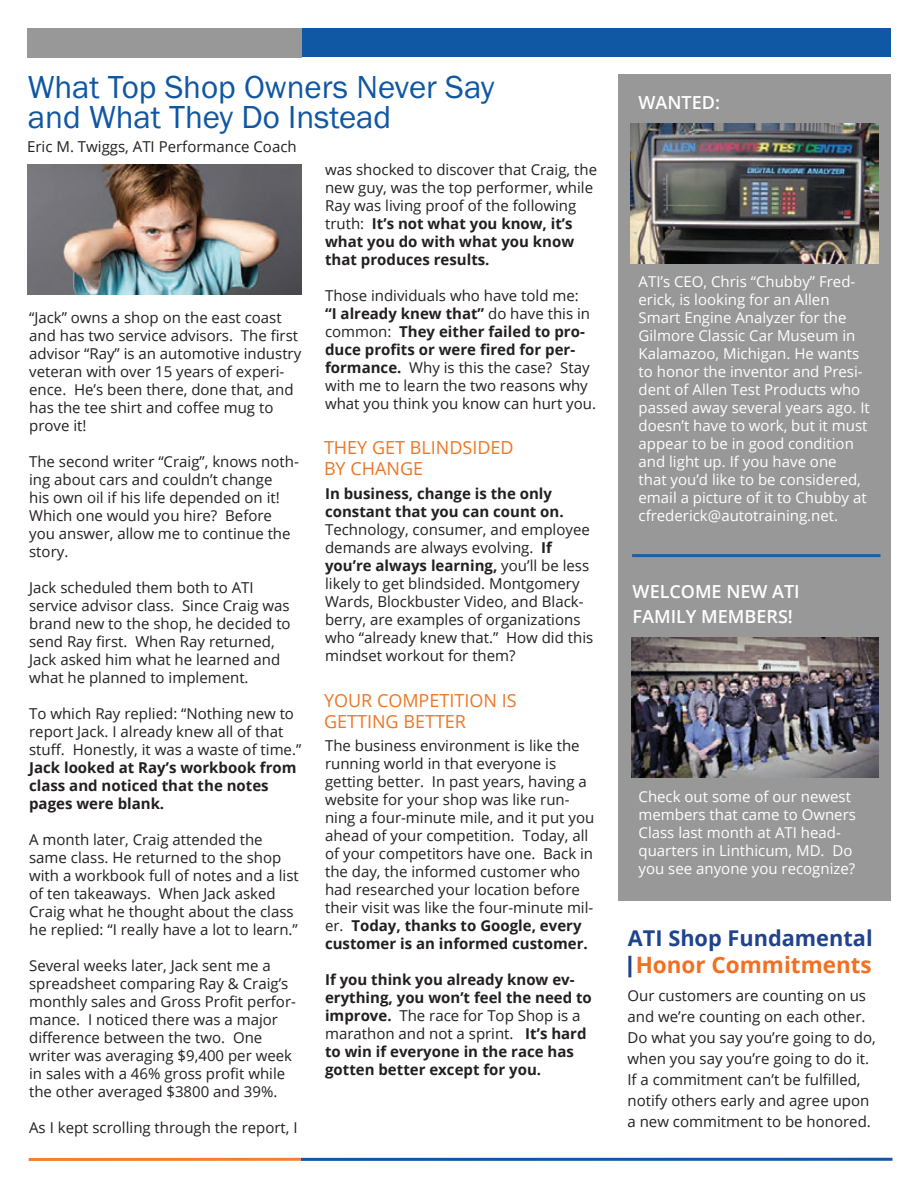
<style>
.page{position:relative;width:918px;height:1188px;background:#fff}
.page>*{position:absolute;margin:0;border:0;box-sizing:border-box;transform-origin:0 0}
.t1{font:33px/30px "Franklin Gothic URW Boo";color:#1057a3}
.t2{font:700 22.5px "Open Sans";color:#f37023}
.t3{font:700 21.75px "Open Sans";color:#20438e}
.t4{font:18px/21px "Open Sans";color:#ec7725}
.t5{font:600 18px/25.5px "Open Sans";color:#fff}
.t6{font:15px/18px "Open Sans";color:#231f20}
.t7{font:15px/18px "Open Sans";color:#fff}
.t8{font:700 15px/18px "Open Sans";color:#231f20}
.s1{font-weight:700}
.s2{font-weight:400}
</style>
<div class="page">
<div style="left:302px;top:28px;width:589px;height:29px;background:#1057a4"></div>
<div style="left:27px;top:28px;width:274px;height:29px;background:#989899"></div>
<hr style="left:301px;top:1158px;width:592px;height:3px;background:#1057a4">
<hr style="left:29px;top:1158px;width:272px;height:3px;background:#f47f32">
<img style="left:28px;top:165px;width:274px;height:129px">
<div style="left:618px;top:74px;width:273px;height:827px;background:#989898"></div>
<img style="left:632px;top:638px;width:247px;height:139px">
<img style="left:630px;top:123px;width:248px;height:140px">
<hr style="left:632px;top:554px;width:248px;height:3px;background:#1c5fa9">
<hr style="left:628px;top:956px;width:3px;height:21px;background:#20438e">
<h1 class="t1" style="left:28px;top:72px;width:468px">What Top Shop Owners Never Say and What They Do Instead</h1>
<p class="t6" style="left:27px;top:137px;width:271px">Eric M. Twiggs, ATI Performance Coach</p>
<p class="t6" style="left:29px;top:308px;width:274px">“Jack” owns a shop on the east coast and has two service advisors. The first advisor “Ray” is an automotive industry veteran with over 15 years of experi&shy;ence. He’s been there, done that, and has the tee shirt and coffee mug to prove it!</p>
<p class="t6" style="left:29px;top:452px;width:271px">The second writer “Craig”, knows noth&shy;ing about cars and couldn’t change<br>his own oil if his life depended on it!<br>Which one would you hire? Before you answer, allow me to continue the story.</p>
<p class="t6" style="left:29px;top:578px;width:263px">Jack scheduled them both to ATI service advisor class. Since Craig was brand new to the shop, he decided to send Ray first. When Ray returned, Jack asked him what he learned and what he planned to implement.</p>
<p class="t6" style="left:29px;top:704px;width:274px">To which Ray replied: “Nothing new to report Jack. I already knew all of that stuff. Honestly, it was a waste of time.”</p>
<p class="t8" style="left:29px;top:758px;width:269px">Jack looked at Ray’s workbook from class and noticed that the notes pages were blank.</p>
<p class="t6" style="left:29px;top:830px;width:271px">A month later, Craig attended the same class. He returned to the shop with a workbook full of notes and a list of ten takeaways. When Jack asked Craig what he thought about the class he replied: “I really have a lot to learn.”</p>
<p class="t6" style="left:29px;top:956px;width:268px">Several weeks later, Jack sent me a spreadsheet comparing Ray &amp; Craig’s monthly sales and Gross Profit perfor&shy;mance. I noticed there was a major difference between the two. One writer was averaging $9,400 per week in sales with a 46% gross profit while the other averaged $3800 and 39%.</p>
<p class="t6" style="left:29px;top:1118px;width:270px">As I kept scrolling through the report, I</p>
<p class="t6" style="left:325px;top:160px;width:274px">was shocked to discover that Craig, the new guy, was the top performer, while Ray was living proof of the following truth: <span class="s1">It’s not what you know, it’s what you do with what you know that produces results.</span></p>
<p class="t6" style="left:325px;top:286px;width:273px">Those individuals who have told me:<br><span class="s1">“I already knew that”</span> do have this in common: <span class="s1">They either failed to pro&shy;duce profits or were fired for per&shy;formance.</span> Why is this the case? Stay with me to learn the two reasons why what you think you know can hurt you.</p>
<p class="t4" style="left:324px;top:436px;width:191px">THEY GET BLINDSIDED<br>BY CHANGE</p>
<p class="t8" style="left:325px;top:484px;width:240px">In business, change is the only constant that you can count on.</p>
<p class="t6" style="left:325px;top:520px;width:270px">Technology, consumer, and employee demands are always evolving. <span class="s1">If you’re always learning,</span> you’ll be less likely to get blindsided. Montgomery Wards, Blockbuster Video, and Black&shy;berry, are examples of organizations who “already knew that.” How did this mindset workout for them?</p>
<p class="t4" style="left:324px;top:690px;width:194px">YOUR COMPETITION IS<br>GETTING BETTER</p>
<p class="t6" style="left:325px;top:736px;width:271px">The business environment is like the running world in that everyone is getting better. In past years, having a website for your shop was like run&shy;ning a four-minute mile, and it put you ahead of your competition. Today, all of your competitors have one. Back in the day, the informed customer who had researched your location before their visit was like the four-minute mil&shy;er. <span class="s1">Today, thanks to Google, every customer is an informed customer.</span></p>
<p class="t8" style="left:325px;top:970px;width:268px">If you think you already know ev&shy;erything, you won’t feel the need to improve. <span class="s2">The race for Top Shop is a marathon and not a sprint.</span> It’s hard to win if everyone in the race has gotten better except for you.</p>
<p class="t5" style="left:639px;top:89px;width:83px">WANTED:</p>
<p class="t7" style="left:639px;top:272px;width:233px">ATI’s CEO, Chris “Chubby” Fred&shy;erick, is looking for an Allen<br>Smart Engine Analyzer for the<br>Gilmore Classic Car Museum in<br>Kalamazoo, Michigan. He wants to honor the inventor and Presi&shy;dent of Allen Test Products who passed away several years ago. It doesn’t have to work, but it must appear to be in good condition and light up. If you have one<br>that you’d like to be considered, email a picture of it to Chubby at cfrederick@autotraining.net.</p>
<p class="t5" style="left:633px;top:578px;width:169px">WELCOME NEW ATI<br>FAMILY MEMBERS!</p>
<p class="t7" style="left:639px;top:787px;width:219px">Check out some of our newest members that came to Owners<br>Class last month at ATI head&shy;quarters in Linthicum, MD. Do you see anyone you recognize?</p>
<h3 class="t3" style="left:628px;top:922px;width:246px">ATI Shop Fundamental</h3>
<h2 class="t2" style="left:636px;top:949px;width:238px">Honor Commitments</h2>
<p class="t6" style="left:627px;top:985px;width:250px;line-height:21px">Our customers are counting on us and we’re counting on each other.<br>Do what you say you’re going to do, when you say you’re going to do it.<br>If a commitment can’t be fulfilled, notify others early and agree upon a new commitment to be honored.</p>
</div>
